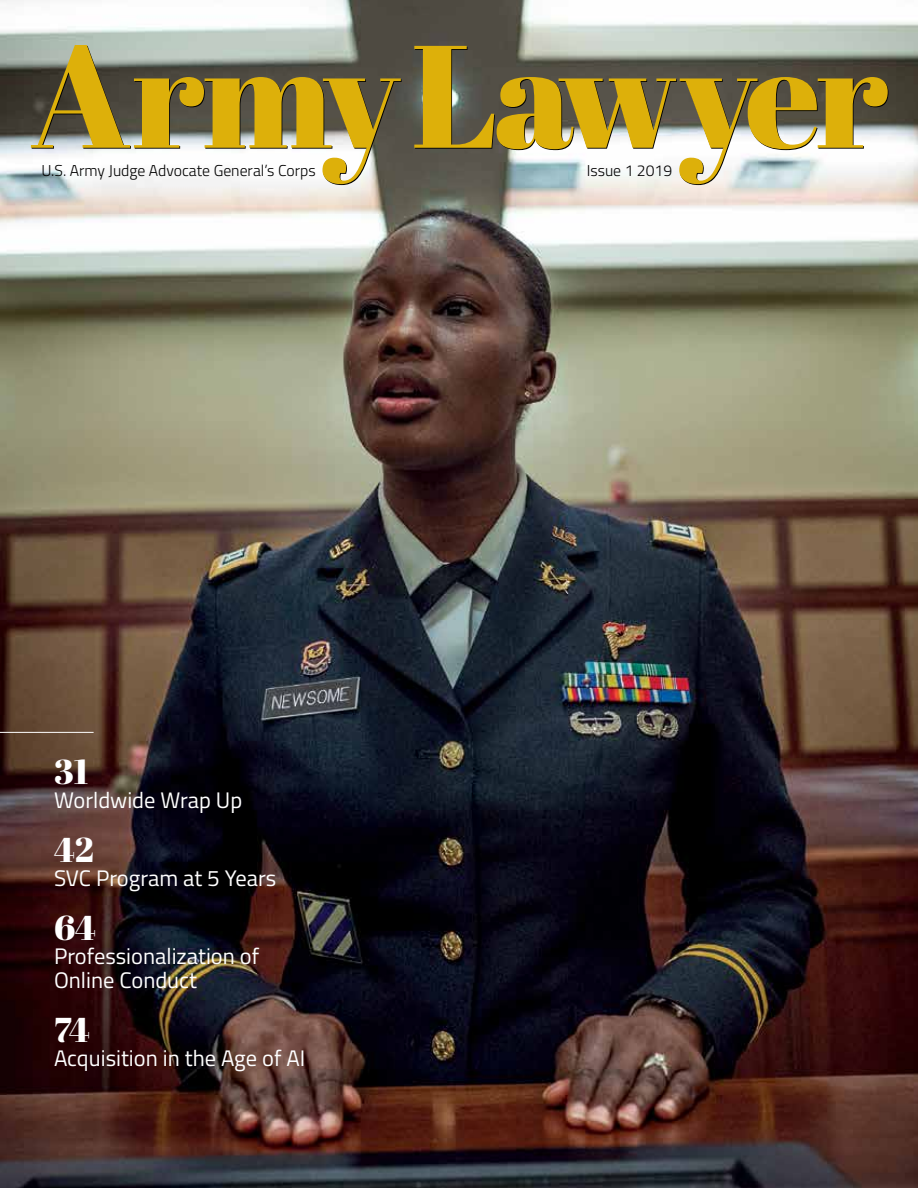
<style>
.page{position:relative;width:918px;height:1188px;background:#fff}
.page>*{position:absolute;margin:0;border:0;box-sizing:border-box;transform-origin:0 0}
.t1{font:34.5px "Abril Fatface";color:#fff}
.t2{font:22.5px/24px "Titillium Web";color:#fff}
.t3{font:300 15.75px "Titillium Web";color:#000}
</style>
<div class="page">
<img style="left:0;top:0;width:918px;height:1188px">
<hr style="left:0;top:732px;width:94px;height:1px;background:#fff">
<svg style="left:31px;top:45px;width:371px;height:140px"></svg>
<svg style="left:414px;top:46px;width:474px;height:139px;background:#a69b67"></svg>
<p class="t3" style="left:41px;top:158px;width:276px">U.S. Army Judge Advocate General’s Corps</p>
<p class="t3" style="left:587px;top:158px;width:87px">Issue 1 2019</p>
<h1 class="t1" style="left:54px;top:747px;width:36px">31</h1>
<p class="t2" style="left:54px;top:787px;width:190px">Worldwide Wrap Up</p>
<h1 class="t1" style="left:54px;top:825px;width:41px">42</h1>
<p class="t2" style="left:54px;top:865px;width:224px">SVC Program at 5 Years</p>
<h1 class="t1" style="left:54px;top:903px;width:44px">64</h1>
<p class="t2" style="left:54px;top:943px;width:207px">Professionalization of<br>Online Conduct</p>
<h1 class="t1" style="left:54px;top:1005px;width:37px">74</h1>
<p class="t2" style="left:54px;top:1045px;width:253px">Acquisition in the Age of AI</p>
</div>
